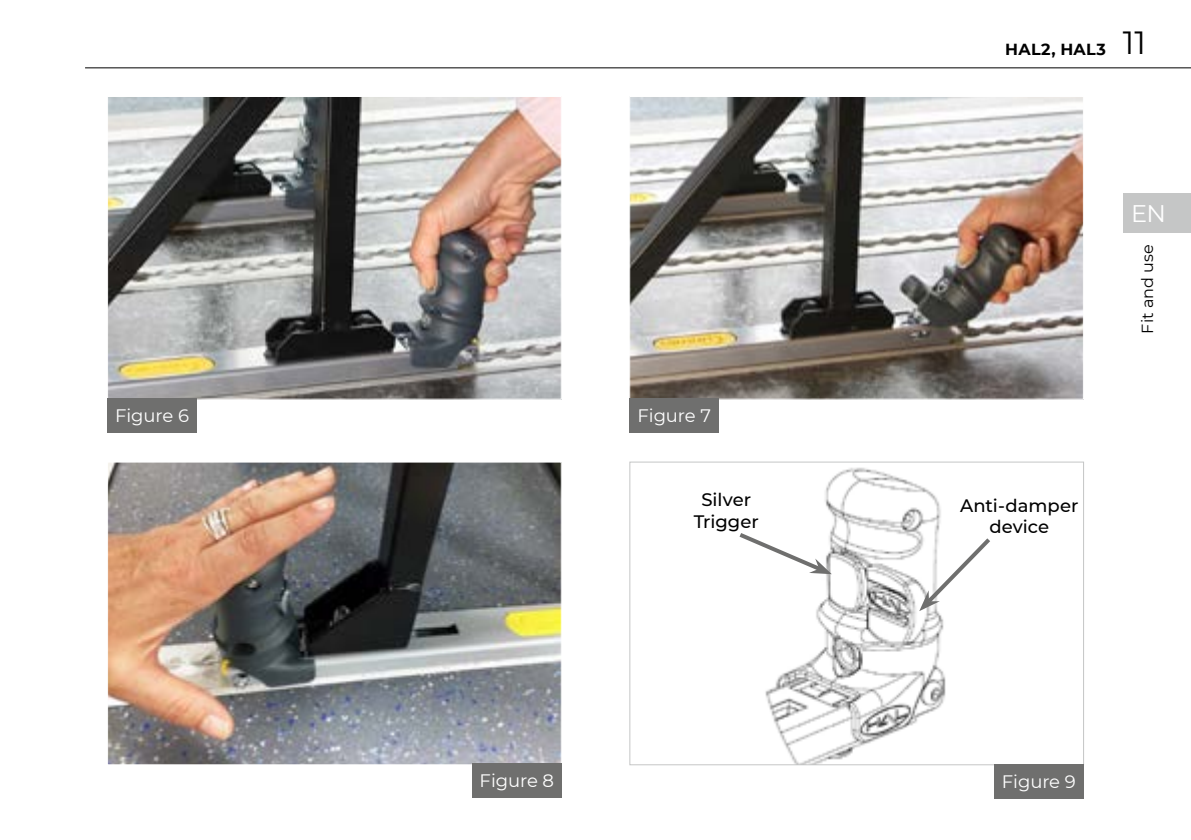
<style>
.page{position:relative;width:1191px;height:840px;background:#fff}
.page>*{position:absolute;margin:0;border:0;box-sizing:border-box;transform-origin:0 0}
.t1{font:24px "Montserrat";color:#fff}
.t2{font:500 18px/21.6px "Montserrat";color:#000;text-align:center}
.t3{font:18px "Montserrat";letter-spacing:-.005em;color:#fff}
.t4{font:700 16px "Montserrat";letter-spacing:.02em;color:#000}
.t5{font:16px "Montserrat";letter-spacing:.01em;color:#000}
.s1{font-weight:400;font-size:32px}
</style>
<div class="page">
<img style="left:109px;top:98px;width:450px;height:299px">
<div style="left:107px;top:96px;width:454px;height:303px;border:1px solid #fff"></div>
<img style="left:631px;top:98px;width:450px;height:299px">
<div style="left:629px;top:96px;width:454px;height:303px;border:1px solid #fff"></div>
<img style="left:109px;top:463px;width:450px;height:299px">
<div style="left:107px;top:461px;width:454px;height:303px;border:1px solid #fff"></div>
<img style="left:765px;top:467px;width:181px;height:295px">
<div style="left:629px;top:461px;width:454px;height:303px;border:1px solid #c5c6c6"></div>
<svg style="left:919px;top:534px;width:71px;height:76px"></svg>
<svg style="left:739px;top:529px;width:93px;height:45px"></svg>
<div style="left:107px;top:398px;width:90px;height:34px;background:#6f6f6e"></div>
<div style="left:629px;top:398px;width:90px;height:34px;background:#6f6f6e"></div>
<div style="left:994px;top:763px;width:89px;height:34px;background:#6f6f6e"></div>
<div style="left:472px;top:763px;width:89px;height:34px;background:#6f6f6e"></div>
<div style="left:1123px;top:193px;width:68px;height:39px;background:#c5c6c6"></div>
<hr style="left:85px;top:67px;width:1106px;height:1px;background:#000">
<p class="t4" style="left:1005px;top:38px;width:142px">HAL2, HAL3 <span class="s1">11</span></p>
<p class="t3" style="left:115px;top:402px;width:75px">Figure 6</p>
<p class="t3" style="left:637px;top:402px;width:75px">Figure 7</p>
<p class="t2" style="left:694px;top:487px;width:67px">Silver<br>Trigger</p>
<h1 class="t1" style="left:1131px;top:196px;width:36px">EN</h1>
<p class="t5" style="left:1136px;top:333px;width:91px;rotate:-90deg">Fit and use</p>
<p class="t2" style="left:960px;top:493px;width:120px">Anti-damper device</p>
<p class="t3" style="left:479px;top:768px;width:76px">Figure 8</p>
<p class="t3" style="left:1002px;top:768px;width:75px">Figure 9</p>
</div>
